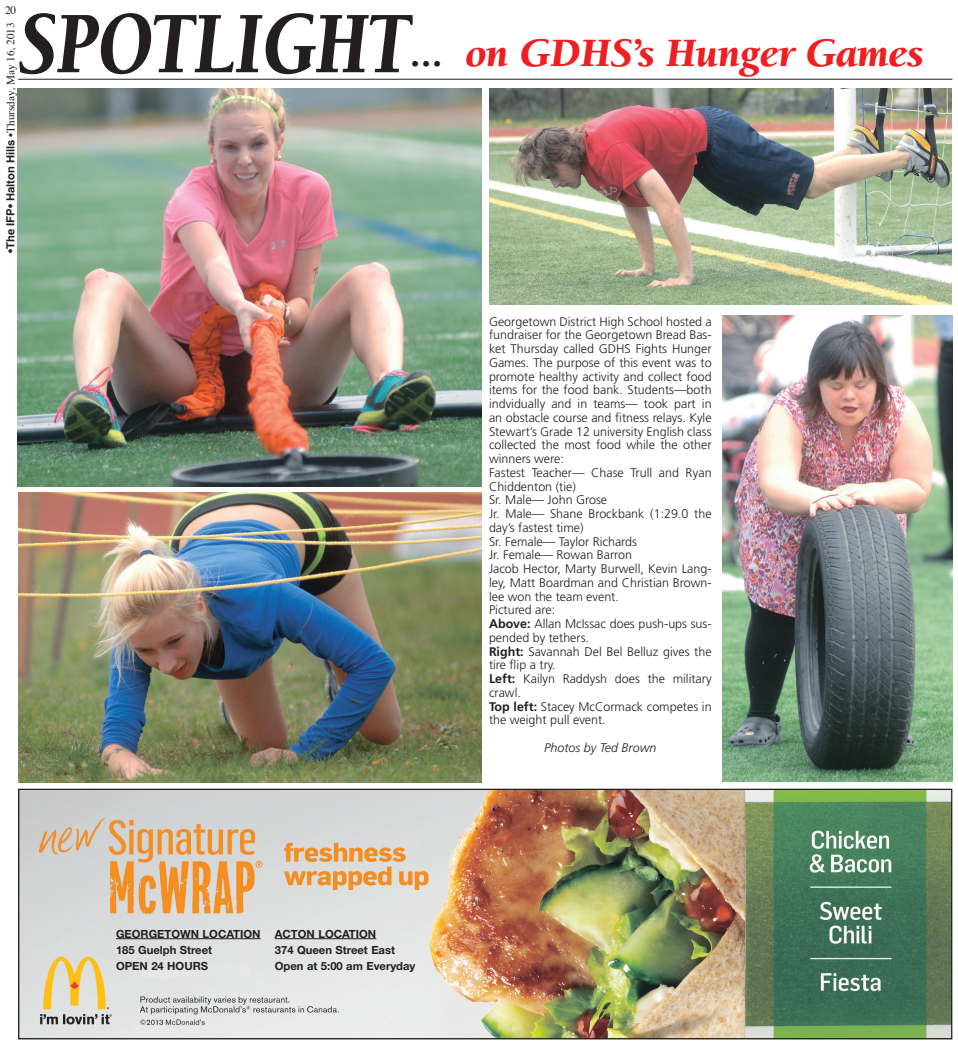
<style>
.page{position:relative;width:958px;height:1046px;background:#fff}
.page>*{position:absolute;margin:0;border:0;box-sizing:border-box;transform-origin:0 0}
.t1{font:italic 900 41.25px "Berkeley";color:#ee1f23}
.t2{font:300 12.5px/13.8px "Frutiger";color:#231f20}
.t3{font:italic 300 12.5px "Frutiger";color:#231f20}
.t4{font:700 11.25px/16.2px "Helvetica Neue";color:#231f20}
.t5{font:11.25px "Times";color:#231f20}
.s1{font-size:90px;color:#231f20}
.s2{color:#231f20}
.s3{font-family:"Helvetica";font-weight:700}
.s4{font-weight:700}
</style>
<div class="page">
<img style="left:20px;top:791px;width:930px;height:246px">
<div style="left:18px;top:789px;width:934px;height:250px;border:1px solid #231f20"></div>
<hr style="left:116px;top:938px;width:144px;height:1px;background:#231f20">
<hr style="left:275px;top:938px;width:101px;height:1px;background:#231f20">
<hr style="left:18px;top:79px;width:934px;height:1px;background:#231f20">
<img style="left:17px;top:89px;width:464px;height:397px">
<img style="left:489px;top:89px;width:462px;height:216px">
<img style="left:722px;top:315px;width:230px;height:466px">
<img style="left:18px;top:492px;width:463px;height:290px">
<p class="t5" style="left:5px;top:6px;width:13px">20</p>
<h1 class="t1" style="left:18px;top:37px;width:907px"><span class="s1">SPOTLIGHT</span><span class="s2">...</span> on GDHS’s Hunger Games</h1>
<p class="t5" style="left:6px;top:253px;width:232px;rotate:-90deg"><span class="s3">•The IFP• Halton Hills</span> •Thursday, May 16, 2013</p>
<p class="t4" style="left:116px;top:926px;width:146px">GEORGETOWN LOCATION<br>185 Guelph Street<br>OPEN 24 HOURS</p>
<p class="t4" style="left:275px;top:926px;width:142px">ACTON LOCATION<br>374 Queen Street East<br>Open at 5:00 am Everyday</p>
<p class="t2" style="left:489px;top:315px;width:224px">Georgetown District High School hosted a fundraiser for the Georgetown Bread Bas&shy;ket Thursday called GDHS Fights Hunger<br>Games. The purpose of this event was to promote healthy activity and collect food items for the food bank. Students—both indvidually and in teams— took part in an obstacle course and fitness relays. Kyle<br>Stewart’s Grade 12 university English class collected the most food while the other winners were:<br>Fastest Teacher— Chase Trull and Ryan<br>Chiddenton (tie)<br>Sr. Male— John Grose<br>Jr. Male— Shane Brockbank (1:29.0 the day’s fastest time)<br>Sr. Female— Taylor Richards<br>Jr. Female— Rowan Barron<br>Jacob Hector, Marty Burwell, Kevin Lang&shy;ley, Matt Boardman and Christian Brown&shy;lee won the team event.<br>Pictured are:<br><span class="s4">Above:</span> Allan McIssac does push-ups sus&shy;pended by tethers.<br><span class="s4">Right:</span> Savannah Del Bel Belluz gives the tire flip a try.<br><span class="s4">Left:</span> Kailyn Raddysh does the military crawl.<br><span class="s4">Top left:</span> Stacey McCormack competes in the weight pull event.</p>
<p class="t3" style="left:544px;top:742px;width:114px">Photos by Ted Brown</p>
</div>
